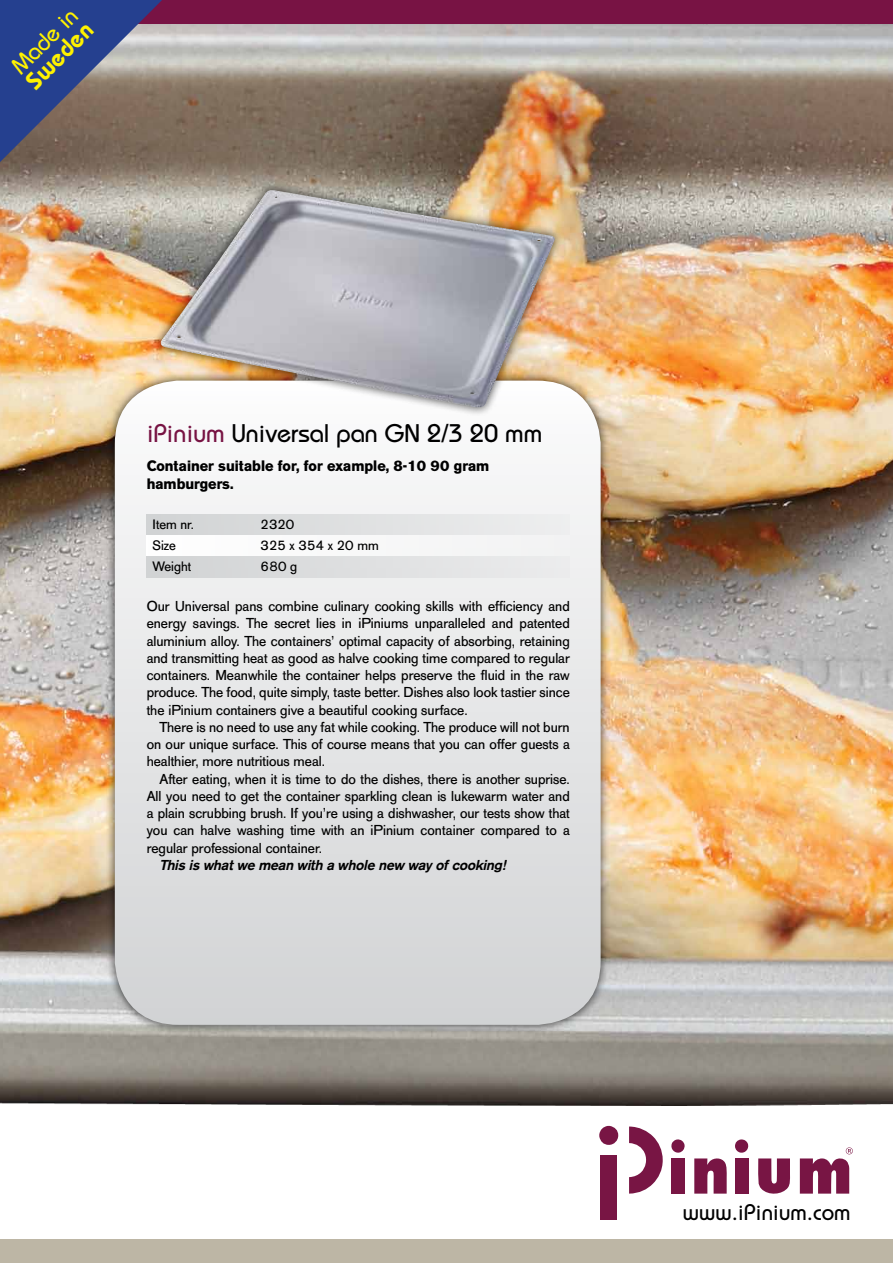
<style>
.page{position:relative;width:893px;height:1263px;background:#fff}
.page>*{position:absolute;margin:0;border:0;box-sizing:border-box;transform-origin:0 0}
.t1{font:500 25.5px "Bauhaus";color:#000}
.t2{font:600 24.3px "Bauhaus";color:#fff200}
.t3{font:500 23.4px "Bauhaus";color:#fff200}
.t4{font:500 22.5px "Bauhaus";color:#000}
.t5{font:700 15px/18px "AG Old Face";color:#000}
.t6{font:14.25px/17.2px "AG Old Face";color:#000;text-align:justify}
.t7{font:italic 500 14.25px "AG Old Face";color:#000}
.t8{font:13.5px "AG Old Face";color:#000}
.s1{color:#771343}
</style>
<div class="page">
<img style="left:0;top:23px;width:893px;height:1083px">
<div style="left:599px;top:1126px;width:19px;height:19px;background:#781544;border-radius:9px"></div>
<svg style="left:629px;top:1126px;width:34px;height:67px"></svg>
<svg style="left:671px;top:1139px;width:14px;height:14px"></svg>
<svg style="left:735px;top:1139px;width:14px;height:14px"></svg>
<div style="left:600px;top:1155px;width:17px;height:64px;background:#781544"></div>
<div style="left:671px;top:1158px;width:13px;height:35px;background:#781544"></div>
<svg style="left:694px;top:1158px;width:33px;height:35px"></svg>
<div style="left:735px;top:1158px;width:13px;height:35px;background:#781544"></div>
<svg style="left:758px;top:1158px;width:32px;height:36px"></svg>
<svg style="left:800px;top:1147px;width:53px;height:46px"></svg>
<div style="left:0;top:0;width:893px;height:23px;background:#781344"></div>
<div style="left:0;top:1239px;width:893px;height:24px;background:#bdb6a5"></div>
<div style="left:106px;top:372px;width:504px;height:662px;background:#000;opacity:.7"></div>
<svg style="left:115px;top:381px;width:486px;height:644px"></svg>
<div style="left:147px;top:514px;width:423px;height:21px;background:linear-gradient(to right,#d1d3d4,#eeefef)"></div>
<div style="left:147px;top:535px;width:423px;height:22px;background:#f8f8f9"></div>
<div style="left:147px;top:557px;width:423px;height:21px;background:linear-gradient(to right,#d1d3d4,#ececed)"></div>
<div style="left:152px;top:182px;width:411px;height:234px;background:#000;opacity:.7"></div>
<img style="left:160px;top:190px;width:396px;height:218px">
<svg style="left:0;top:0;width:162px;height:162px;background:#565b7e"></svg>
<h3 class="t3" style="left:6px;top:60px;width:84px;rotate:-45deg">Made in</h3>
<h2 class="t2" style="left:19px;top:74px;width:85px;rotate:-45deg">Sweden</h2>
<h1 class="t1" style="left:147px;top:418px;width:397px"><span class="s1">iPinium</span> Universal pan GN 2/3 20 mm</h1>
<p class="t5" style="left:147px;top:457px;width:344px">Container suitable for, for example, 8-10 90 gram hamburgers.</p>
<p class="t8" style="left:153px;top:516px;width:43px">Item nr.</p>
<p class="t8" style="left:261px;top:516px;width:35px">2320</p>
<p class="t8" style="left:153px;top:538px;width:25px">Size</p>
<p class="t8" style="left:261px;top:538px;width:120px">325 x 354 x 20 mm</p>
<p class="t8" style="left:153px;top:559px;width:40px">Weight</p>
<p class="t8" style="left:261px;top:559px;width:38px">680 g</p>
<p class="t6" style="left:147px;top:598px;width:425px">Our Universal pans combine culinary cooking skills with efficiency and energy savings. The secret lies in iPiniums unparalleled and patented aluminium alloy. The containers’ optimal capacity of absorbing, retaining and transmitting heat as good as halve cooking time compared to regular containers. Meanwhile the container helps preserve the fluid in the raw produce. The food, quite simply, taste better. Dishes also look tastier since the iPinium containers give a beautiful cooking surface.</p>
<p class="t6" style="left:147px;top:718px;width:425px;text-indent:13px">There is no need to use any fat while cooking. The produce will not burn on our unique surface. This of course means that you can offer guests a healthier, more nutritious meal.</p>
<p class="t6" style="left:147px;top:770px;width:425px;text-indent:13px">After eating, when it is time to do the dishes, there is another suprise.<br>All you need to get the container sparkling clean is lukewarm water and a plain scrubbing brush. If you’re using a dishwasher, our tests show that you can halve washing time with an iPinium container compared to a regular professional container.</p>
<p class="t7" style="left:159px;top:856px;width:351px">This is whatwe mean with a whole new wayofcooking!</p>
<h3 class="t4" style="left:683px;top:1198px;width:169px">www.iPinium.com</h3>
</div>
